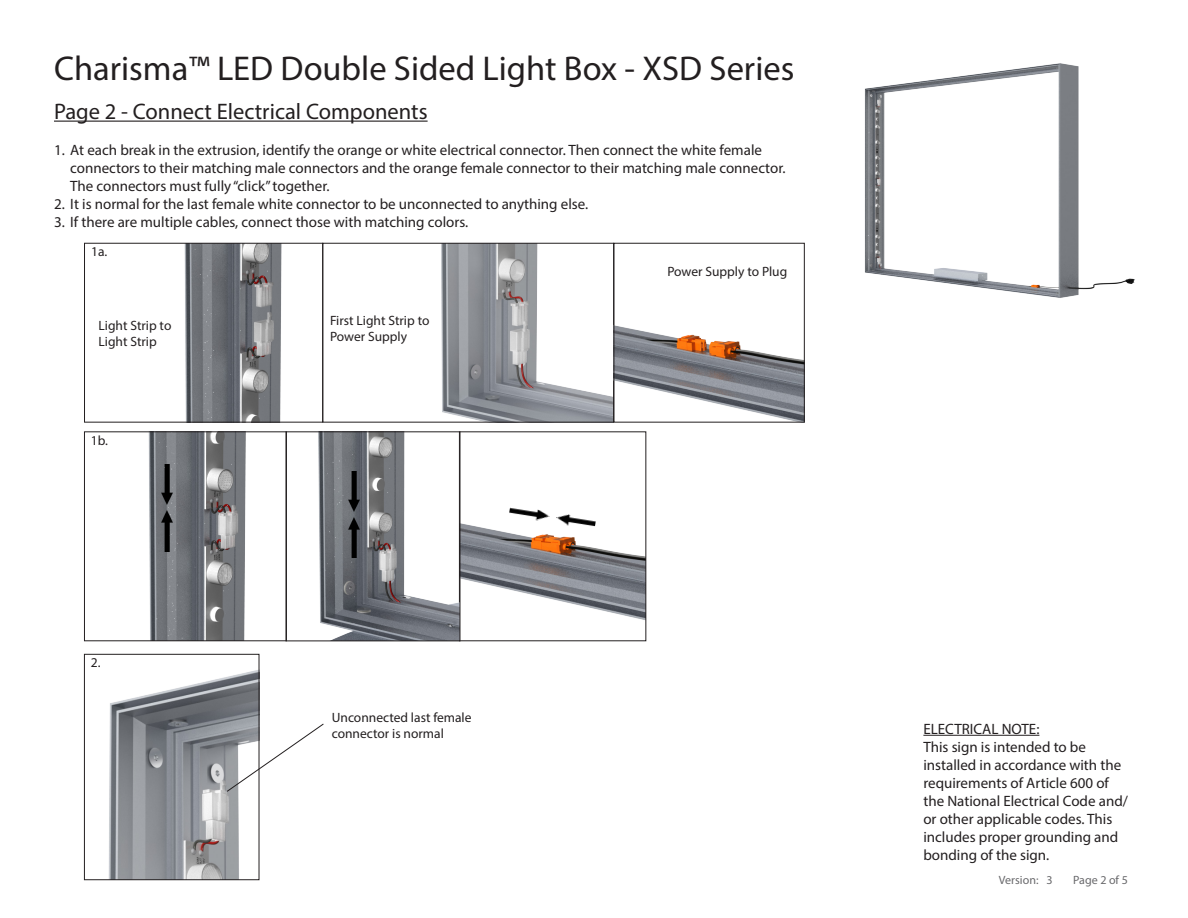
<style>
.page{position:relative;width:1188px;height:918px;background:#fff}
.page>*{position:absolute;margin:0;border:0;box-sizing:border-box;transform-origin:0 0}
.t1{font:34.5px "Myriad Pro";color:#231f20}
.Bullet___Number_Alig{font:22.5px "Myriad Pro";color:#231f20}
.Bullet___Number_Inde{font:15px/18px "Myriad Pro";color:#231f20}
.Step_Number{font:13.5px "Myriad Pro";color:#231f20}
.Step_Text{font:13.5px "Myriad Pro";color:#231f20}
.t2{font:12px "Myriad Pro";color:#69696c}
</style>
<div class="page">
<hr style="left:54px;top:121px;width:374px;height:1px;background:#231f20">
<hr style="left:923px;top:735px;width:116px;height:1px;background:#231f20">
<img style="left:865px;top:63px;width:270px;height:235px">
<img style="left:184px;top:245px;width:619px;height:175px">
<div style="left:84px;top:243px;width:239px;height:179px;border:1px solid #231f20"></div>
<div style="left:323px;top:243px;width:291px;height:179px;border:1px solid #231f20"></div>
<img style="left:148px;top:434px;width:496px;height:205px">
<img style="left:108px;top:670px;width:149px;height:208px">
<div style="left:84px;top:654px;width:175px;height:226px;border:1px solid #231f20"></div>
<div style="left:286px;top:432px;width:174px;height:209px;border:1px solid #231f20"></div>
<div style="left:84px;top:432px;width:203px;height:209px;border:1px solid #231f20"></div>
<svg style="left:226px;top:723px;width:98px;height:70px"></svg>
<div style="left:614px;top:243px;width:191px;height:179px;border:1px solid #231f20"></div>
<img style="left:162px;top:511px;width:11px;height:40px">
<img style="left:162px;top:464px;width:11px;height:41px">
<img style="left:509px;top:505px;width:41px;height:17px">
<img style="left:555px;top:513px;width:41px;height:17px">
<img style="left:349px;top:518px;width:11px;height:40px">
<img style="left:349px;top:471px;width:11px;height:40px">
<p class="t1" style="left:54px;top:47px;width:742px">Charisma™ LED Double Sided Light Box - XSD Series</p>
<p class="Bullet___Number_Alig" style="left:54px;top:97px;width:375px">Page 2 - Connect Electrical Components</p>
<p class="Bullet___Number_Inde" style="left:70px;top:141px;width:717px;text-indent:-16px">1. At each break in the extrusion, identify the orange or white electrical connector. Then connect the white female connectors to their matching male connectors and the orange female connector to their matching male connector.<br>The connectors must fully “click” together.</p>
<p class="Bullet___Number_Inde" style="left:54px;top:195px;width:536px">2. It is normal for the last female white connector to be unconnected to anything else.</p>
<p class="Bullet___Number_Inde" style="left:54px;top:213px;width:416px">3. If there are multiple cables, connect those with matching colors.</p>
<p class="Step_Number" style="left:91px;top:243px;width:18px">1a.</p>
<p class="Step_Number" style="left:99px;top:317px;width:74px">Light Strip to</p>
<p class="Step_Number" style="left:99px;top:334px;width:60px">Light Strip</p>
<p class="Step_Number" style="left:91px;top:432px;width:19px">1b.</p>
<p class="Step_Number" style="left:91px;top:654px;width:11px">2.</p>
<p class="Step_Number" style="left:330px;top:312px;width:101px">First Light Strip to</p>
<p class="Step_Number" style="left:330px;top:328px;width:79px">Power Supply</p>
<p class="Step_Text" style="left:332px;top:709px;width:141px">Unconnected last female</p>
<p class="Step_Text" style="left:332px;top:725px;width:114px">connector is normal</p>
<p class="Step_Number" style="left:667px;top:263px;width:121px">Power Supply to Plug</p>
<p class="Bullet___Number_Inde" style="left:923px;top:720px;width:118px">ELECTRICAL NOTE:</p>
<p class="Bullet___Number_Inde" style="left:923px;top:738px;width:206px">This sign is intended to be installed in accordance with the requirements of Article 600 of the National Electrical Code and/ or other applicable codes. This includes proper grounding and bonding of the sign.</p>
<p class="t2" style="left:999px;top:873px;width:41px">Version:</p>
<p class="t2" style="left:1047px;top:873px;width:8px">3</p>
<p class="t2" style="left:1073px;top:873px;width:56px">Page 2 of 5</p>
</div>
